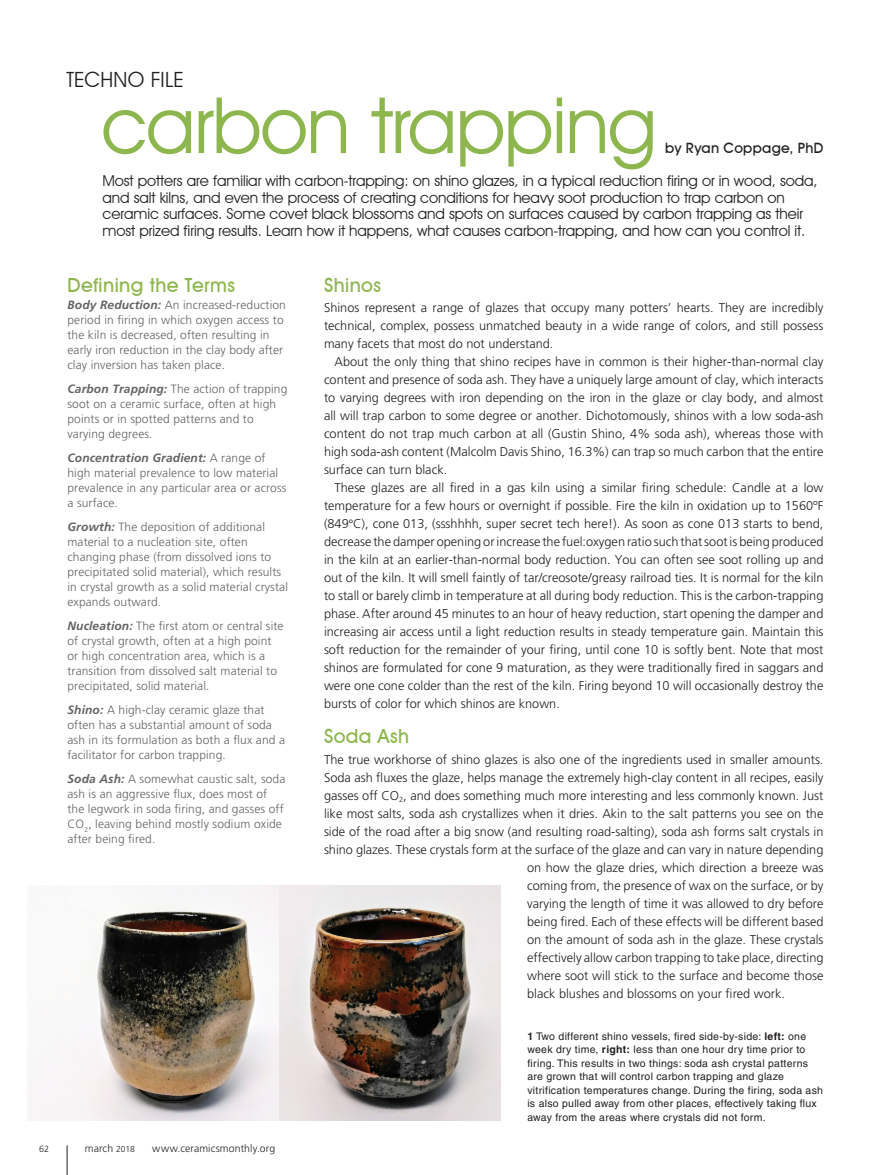
<style>
.page{position:relative;width:891px;height:1175px;background:#fff}
.page>*{position:absolute;margin:0;border:0;box-sizing:border-box;transform-origin:0 0}
.Dept__Head_Large{font:78px "Avant Garde IT Cby BT";letter-spacing:-.015em;color:#8db64e}
.Dept__Head_Small{font:21px "Avant Garde IT Cby BT";color:#231f20}
.Dept__Breakhead{font:500 19.5px "Avant Garde IT Cby BT";letter-spacing:.02em;color:#8db64e}
.Dept__Dek{font:15px/16.5px "Avant Garde IT Cby BT";letter-spacing:-.005em;color:#231f20}
.Dept__Head_Large-2{font:500 14.25px "Avant Garde IT Cby BT";letter-spacing:.02em;color:#231f20}
.Tech_Text{font:300 12.75px/18px "Frutiger";color:#231f20;text-align:justify}
.Tech_Lead{font:300 12.75px/18px "Frutiger";color:#231f20;text-align:justify}
.Techno_File_Terms{font:300 12px/15px "Frutiger";letter-spacing:.01em;color:#636366}
.Article_Caption{font:10.5px/13.5px "Helvetica";letter-spacing:.025em;color:#231f20}
.t1{font:300 10.5px "Frutiger";letter-spacing:.01em;color:#231f20}
.t2{font:300 9px "Frutiger";color:#231f20}
.s1{font-weight:700;font-style:italic}
.s2{font-size:8.55px}
.s3{font-family:"Minion";font-weight:400}
.s4{font-weight:700}
</style>
<div class="page">
<svg style="left:67px;top:1145px;width:1px;height:29px"></svg>
<img style="left:27px;top:885px;width:253px;height:235px">
<img style="left:280px;top:885px;width:220px;height:235px">
<p class="Dept__Head_Small" style="left:66px;top:67px;width:119px">TECHNO FILE</p>
<p class="Dept__Head_Large" style="left:101px;top:78px;width:557px">carbon trapping</p>
<p class="Dept__Dek" style="left:103px;top:173px;width:717px">Most potters are familiar with carbon-trapping: on shino glazes, in a typical reduction firing or in wood, soda, and salt kilns, and even the process of creating conditions for heavy soot production to trap carbon on ceramic surfaces. Some covet black blossoms and spots on surfaces caused by carbon trapping as their most prized firing results. Learn how it happens, what causes carbon-trapping, and how can you control it.</p>
<p class="Dept__Head_Large-2" style="left:665px;top:139px;width:160px">by Ryan Coppage, PhD</p>
<p class="Dept__Breakhead" style="left:68px;top:273px;width:169px">Defining the Terms</p>
<p class="Techno_File_Terms" style="left:68px;top:297px;width:220px"><span class="s1">Body Reduction:</span> An increased-reduction period in firing in which oxygen access to the kiln is decreased, often resulting in early iron reduction in the clay body after clay inversion has taken place.</p>
<p class="Techno_File_Terms" style="left:68px;top:381px;width:221px"><span class="s1">Carbon Trapping:</span> The action of trapping soot on a ceramic surface, often at high points or in spotted patterns and to varying degrees.</p>
<p class="Techno_File_Terms" style="left:68px;top:450px;width:221px"><span class="s1">Concentration Gradient:</span> A range of high material prevalence to low material prevalence in any particular area or across a surface.</p>
<p class="Techno_File_Terms" style="left:68px;top:519px;width:222px"><span class="s1">Growth:</span> The deposition of additional material to a nucleation site, often changing phase (from dissolved ions to precipitated solid material), which results in crystal growth as a solid material crystal expands outward.</p>
<p class="Techno_File_Terms" style="left:68px;top:618px;width:218px"><span class="s1">Nucleation:</span> The first atom or central site of crystal growth, often at a high point or high concentration area, which is a transition from dissolved salt material to precipitated, solid material.</p>
<p class="Techno_File_Terms" style="left:68px;top:702px;width:219px"><span class="s1">Shino:</span> A high-clay ceramic glaze that often has a substantial amount of soda ash in its formulation as both a flux and a facilitator for carbon trapping.</p>
<p class="Techno_File_Terms" style="left:68px;top:771px;width:219px"><span class="s1">Soda Ash:</span> A somewhat caustic salt, soda ash is an aggressive flux, does most of the legwork in soda firing, and gasses off CO<sub>2</sub>, leaving behind mostly sodium oxide after being fired.</p>
<p class="t2" style="left:39px;top:1143px;width:12px">62</p>
<p class="t1" style="left:85px;top:1142px;width:51px">march <span class="s2">2018</span></p>
<p class="t1" style="left:152px;top:1142px;width:125px">www.ceramicsmonthly.org</p>
<p class="Dept__Breakhead" style="left:324px;top:273px;width:59px">Shinos</p>
<p class="Tech_Lead" style="left:324px;top:299px;width:501px">Shinos represent a range of glazes that occupy many potters’ hearts. They are incredibly technical, complex, possess unmatched beauty in a wide range of colors, and still possess many facets that most do not understand.</p>
<p class="Tech_Text" style="left:324px;top:353px;width:501px;text-indent:10px">About the only thing that shino recipes have in common is their higher-than-normal clay content and presence of soda ash. They have a uniquely large amount of clay, which interacts to varying degrees with iron depending on the iron in the glaze or clay body, and almost all will trap carbon to some degree or another. Dichotomously, shinos with a low soda-ash content do not trap much carbon at all (Gustin Shino, 4% soda ash), whereas those with high soda-ash content (Malcolm Davis Shino, 16.3%) can trap so much carbon that the entire surface can turn black.</p>
<p class="Tech_Text" style="left:324px;top:479px;width:501px;text-indent:10px">These glazes are all fired in a gas kiln using a similar firing schedule: Candle at a low temperature for a few hours or overnight if possible. Fire the kiln in oxidation up to 1560ºF (849<span class="s3">°</span>C), cone 013, (ssshhhh, super secret tech here!). As soon as cone 013 starts to bend, decrease the damper opening or increase the fuel:oxygen ratio such that soot is being produced in the kiln at an earlier-than-normal body reduction. You can often see soot rolling up and out of the kiln. It will smell faintly of tar/creosote/greasy railroad ties. It is normal for the kiln to stall or barely climb in temperature at all during body reduction. This is the carbon-trapping phase. After around 45 minutes to an hour of heavy reduction, start opening the damper and increasing air access until a light reduction results in steady temperature gain. Maintain this soft reduction for the remainder of your firing, until cone 10 is softly bent. Note that most shinos are formulated for cone 9 maturation, as they were traditionally fired in saggars and were one cone colder than the rest of the kiln. Firing beyond 10 will occasionally destroy the bursts of color for which shinos are known.</p>
<p class="Dept__Breakhead" style="left:324px;top:724px;width:87px">Soda Ash</p>
<p class="Tech_Lead" style="left:324px;top:750px;width:501px">The true workhorse of shino glazes is also one of the ingredients used in smaller amounts.</p>
<p class="Tech_Lead" style="left:324px;top:768px;width:501px">Soda ash fluxes the glaze, helps manage the extremely high-clay content in all recipes, easily</p>
<p class="Tech_Lead" style="left:324px;top:786px;width:501px">gasses off CO<sub>2</sub>, and does something much more interesting and less commonly known. Just</p>
<p class="Tech_Lead" style="left:324px;top:804px;width:501px">like most salts, soda ash crystallizes when it dries. Akin to the salt patterns you see on the</p>
<p class="Tech_Lead" style="left:324px;top:822px;width:501px">side of the road after a big snow (and resulting road-salting), soda ash forms salt crystals in</p>
<p class="Tech_Lead" style="left:324px;top:840px;width:501px">shino glazes. These crystals form at the surface of the glaze and can vary in nature depending</p>
<p class="Tech_Lead" style="left:527px;top:858px;width:298px">on how the glaze dries, which direction a breeze was</p>
<p class="Tech_Lead" style="left:527px;top:876px;width:298px">coming from, the presence of wax on the surface, or by</p>
<p class="Tech_Lead" style="left:527px;top:894px;width:298px">varying the length of time it was allowed to dry before</p>
<p class="Tech_Lead" style="left:527px;top:912px;width:298px">being fired. Each of these effects will be different based</p>
<p class="Tech_Lead" style="left:527px;top:930px;width:298px">on the amount of soda ash in the glaze. These crystals</p>
<p class="Tech_Lead" style="left:527px;top:948px;width:298px">effectively allow carbon trapping to take place, directing</p>
<p class="Tech_Lead" style="left:527px;top:966px;width:298px">where soot will stick to the surface and become those</p>
<p class="Tech_Lead" style="left:527px;top:984px;width:259px">black blushes and blossoms on your fired work.</p>
<p class="Article_Caption" style="left:527px;top:1029px;width:297px"><span class="s4">1</span> Two different shino vessels, fired side-by-side: <span class="s4">left:</span> one week dry time, <span class="s4">right:</span> less than one hour dry time prior to firing. This results in two things: soda ash crystal patterns are grown that will control carbon trapping and glaze vitrification temperatures change. During the firing, soda ash is also pulled away from other places, effectively taking flux away from the areas where crystals did not form.</p>
</div>
